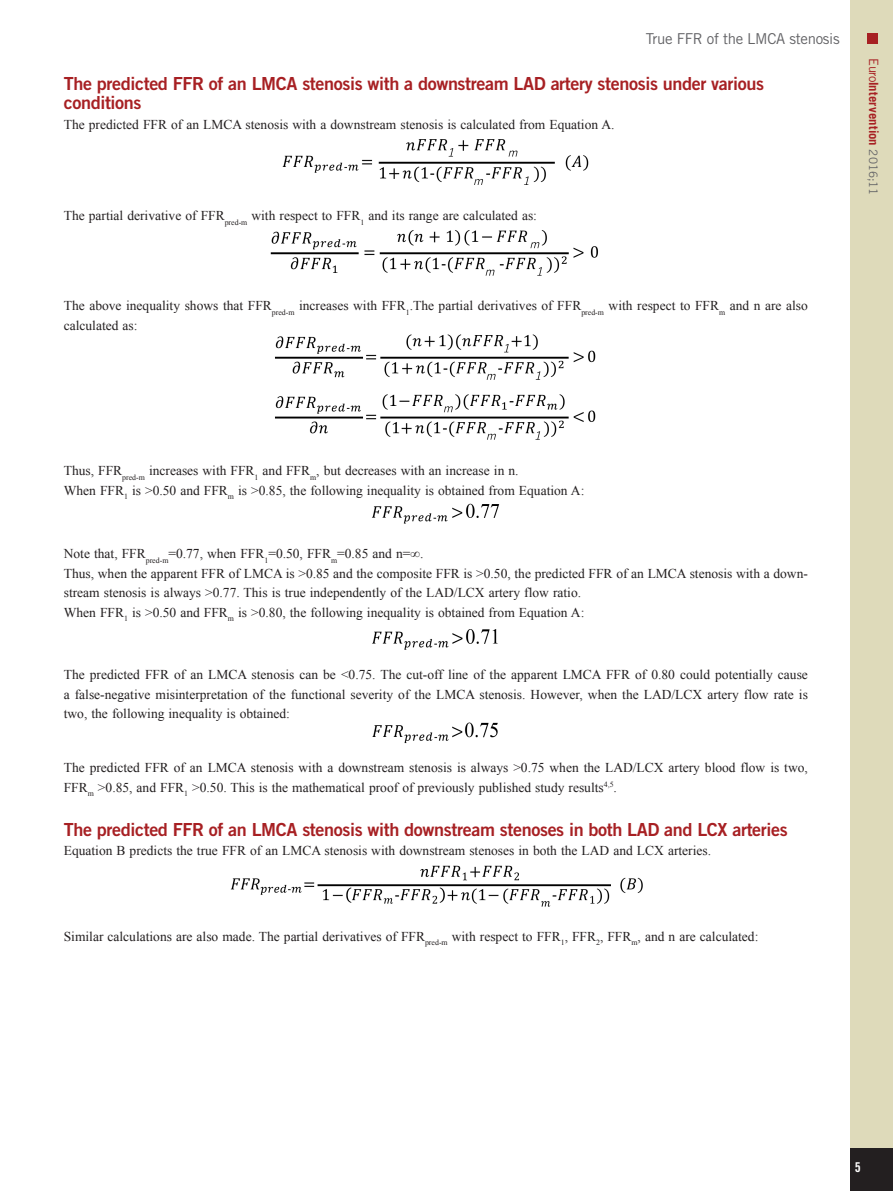
<style>
.page{position:relative;width:893px;height:1191px;background:#fff}
.page>*{position:absolute;margin:0;border:0;box-sizing:border-box;transform-origin:0 0}
.intertitre1{font:18px/19.5px "Trade Gothic LT Std Bd 2";letter-spacing:-.02em;color:#a72023}
.t1{font:15px "Trade Gothic LT Std";letter-spacing:-.02em;color:#636366}
.text_1er_paragraph{font:13.5px/19.5px "Times New Roman";color:#231f20}
.t2{font:13.5px "Trade Gothic LT Std Bd Cn 20";color:#fff}
.t3{font:700 12.75px "Trade Gothic LT Std";letter-spacing:.005em;color:#a72023}
.s1{font-weight:400}
.s2{font-weight:400;font-size:11.7px;color:#636366}
</style>
<div class="page">
<div style="left:850px;top:0;width:43px;height:1191px;background:#dedaba"></div>
<div style="left:850px;top:1148px;width:43px;height:43px;background:#231f20"></div>
<div style="left:867px;top:34px;width:11px;height:10px;background:#a72023"></div>
<img style="left:282px;top:139px;width:307px;height:46px">
<img style="left:270px;top:230px;width:328px;height:46px">
<img style="left:275px;top:334px;width:321px;height:106px">
<img style="left:372px;top:503px;width:128px;height:21px">
<img style="left:372px;top:629px;width:126px;height:21px">
<img style="left:372px;top:722px;width:126px;height:22px">
<img style="left:230px;top:865px;width:413px;height:42px">
<p class="t1" style="left:646px;top:30px;width:195px">True FFR of the LMCA stenosis</p>
<p class="intertitre1" style="left:64px;top:73px;width:702px">The predicted FFR of an LMCA stenosis with a downstream LAD artery stenosis under various conditions</p>
<p class="text_1er_paragraph" style="left:64px;top:114px;width:552px">The predicted FFR of an LMCA stenosis with a downstream stenosis is calculated from Equation A.</p>
<p class="text_1er_paragraph" style="left:64px;top:206px;width:475px">The partial derivative of FFR<sub>pred-m</sub> with respect to FFR<sub>1</sub> and its range are calculated as:</p>
<p class="t3" style="left:882px;top:58px;width:138px;rotate:90deg"><span class="s1">Euro</span>Intervention <span class="s2">2016;11</span></p>
<p class="text_1er_paragraph" style="left:64px;top:296px;width:746px">The above inequality shows that FFR<sub>pred-m</sub> increases with FFR<sub>1</sub>.The partial derivatives of FFR<sub>pred-m</sub> with respect to FFR<sub>m</sub> and n are also calculated as:</p>
<p class="text_1er_paragraph" style="left:64px;top:460px;width:456px">Thus, FFR<sub>pred-m</sub> increases with FFR<sub>1</sub> and FFR<sub>m</sub>, but decreases with an increase in n.</p>
<p class="text_1er_paragraph" style="left:64px;top:480px;width:522px">When FFR<sub>1</sub> is &gt;0.50 and FFR<sub>m</sub> is &gt;0.85, the following inequality is obtained from Equation A:</p>
<p class="text_1er_paragraph" style="left:64px;top:544px;width:361px">Note that, FFR<sub>pred-m</sub>=0.77, when FFR<sub>1</sub>=0.50, FFR<sub>m</sub>=0.85 and n=∞.</p>
<p class="text_1er_paragraph" style="left:64px;top:563px;width:746px">Thus, when the apparent FFR of LMCA is &gt;0.85 and the composite FFR is &gt;0.50, the predicted FFR of an LMCA stenosis with a down&shy;stream stenosis is always &gt;0.77. This is true independently of the LAD/LCX artery flow ratio.</p>
<p class="text_1er_paragraph" style="left:64px;top:602px;width:522px">When FFR<sub>1</sub> is &gt;0.50 and FFR<sub>m</sub> is &gt;0.80, the following inequality is obtained from Equation A:</p>
<p class="text_1er_paragraph" style="left:64px;top:664px;width:746px;text-align:justify">The predicted FFR of an LMCA stenosis can be &lt;0.75. The cut-off line of the apparent LMCA FFR of 0.80 could potentially cause a false-negative misinterpretation of the functional severity of the LMCA stenosis. However, when the LAD/LCX artery flow rate is two, the following inequality is obtained:</p>
<p class="text_1er_paragraph" style="left:64px;top:758px;width:746px">The predicted FFR of an LMCA stenosis with a downstream stenosis is always &gt;0.75 when the LAD/LCX artery blood flow is two,<br>FFR<sub>m</sub> &gt;0.85, and FFR<sub>1</sub> &gt;0.50. This is the mathematical proof of previously published study results<sup>4,5</sup>.</p>
<p class="intertitre1" style="left:64px;top:819px;width:726px">The predicted FFR of an LMCA stenosis with downstream stenoses in both LAD and LCX arteries</p>
<p class="text_1er_paragraph" style="left:64px;top:840px;width:649px">Equation B predicts the true FFR of an LMCA stenosis with downstream stenoses in both the LAD and LCX arteries.</p>
<p class="text_1er_paragraph" style="left:64px;top:926px;width:696px">Similar calculations are also made. The partial derivatives of FFR<sub>pred-m</sub> with respect to FFR<sub>1</sub>, FFR<sub>2</sub>, FFR<sub>m</sub>, and n are calculated:</p>
<p class="t2" style="left:855px;top:1159px;width:7px">5</p>
</div>
